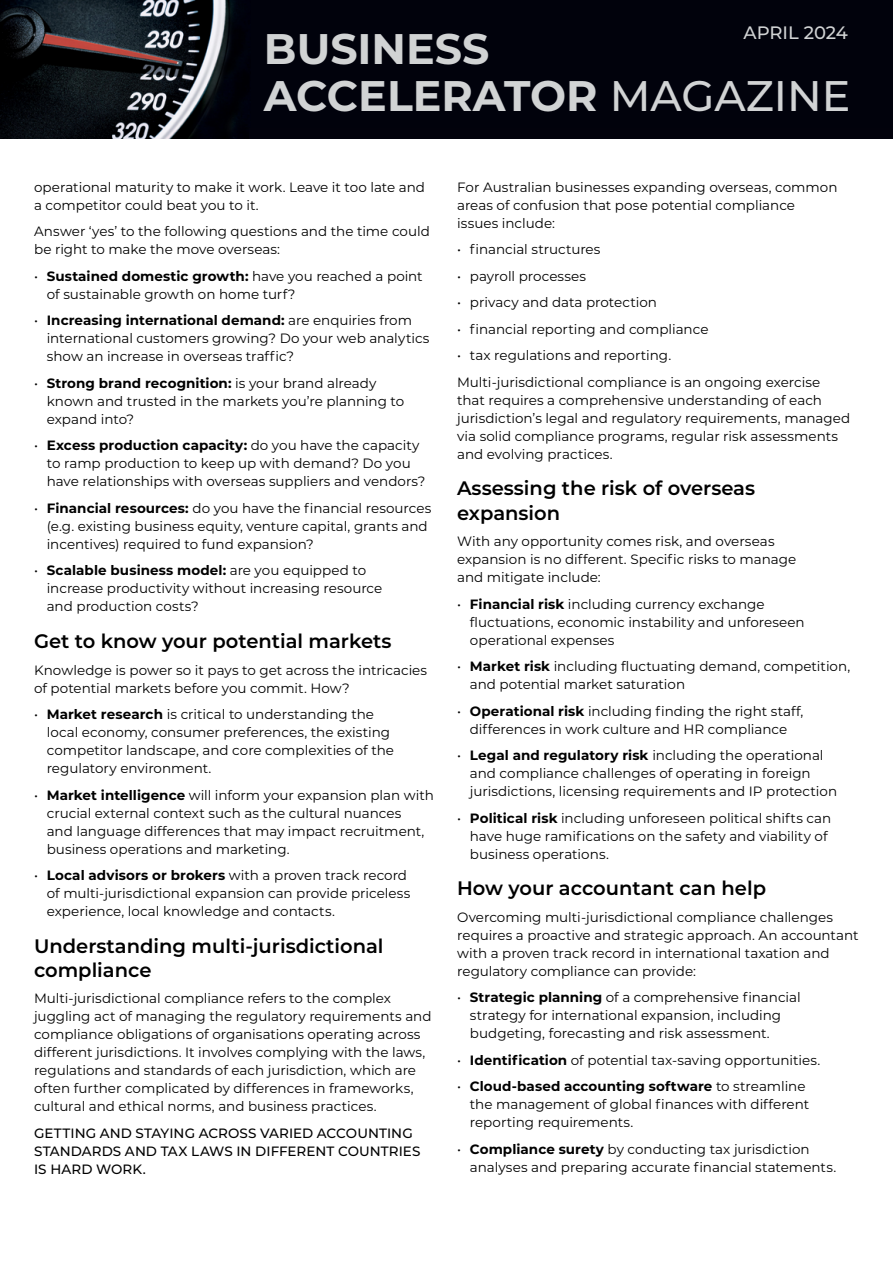
<style>
.page{position:relative;width:893px;height:1263px;background:#fff}
.page>*{position:absolute;margin:0;border:0;box-sizing:border-box;transform-origin:0 0}
.t1{font:700 42.75px/47.2px "Montserrat";color:#d1d3d4}
.t2{font:600 19.5px/24px "Montserrat";color:#000}
.t3{font:500 18px "Montserrat";letter-spacing:-.005em;color:#d1d3d4}
.t4{font:13.5px/18px "Montserrat";color:#000}
.t5{font:500 13.5px/18px "Montserrat";letter-spacing:.005em;color:#000}
.s1{font-weight:500}
.s2{font-weight:700}
</style>
<div class="page">
<div style="left:0;top:0;width:893px;height:137px;background:#01020c"></div>
<img style="left:0;top:0;width:250px;height:138px">
<div style="left:250px;top:128px;width:643px;height:10px;background:#02020c"></div>
<h3 class="t3" style="left:743px;top:20px;width:106px">APRIL 2024</h3>
<h1 class="t1" style="left:264px;top:23px;width:588px">BUSINESS<br>ACCELERATOR <span class="s1">MAGAZINE</span></h1>
<p class="t4" style="left:34px;top:177px;width:393px">operational maturity to make it work. Leave it too late and a competitor could beat you to it.</p>
<p class="t4" style="left:34px;top:222px;width:397px">Answer ‘yes’ to the following questions and the time could be right to make the move overseas:</p>
<p class="t4" style="left:47px;top:266px;width:377px;text-indent:-13px">• <span class="s2">Sustained domestic growth:</span> have you reached a point of sustainable growth on home turf?</p>
<p class="t4" style="left:47px;top:311px;width:384px;text-indent:-13px">• <span class="s2">Increasing international demand:</span> are enquiries from international customers growing? Do your web analytics show an increase in overseas traffic?</p>
<p class="t4" style="left:47px;top:373px;width:359px;text-indent:-13px">• <span class="s2">Strong brand recognition:</span> is your brand already known and trusted in the markets you’re planning to expand into?</p>
<p class="t4" style="left:47px;top:436px;width:380px;text-indent:-13px">• <span class="s2">Excess production capacity:</span> do you have the capacity to ramp production to keep up with demand? Do you have relationships with overseas suppliers and vendors?</p>
<p class="t4" style="left:47px;top:498px;width:386px;text-indent:-13px">• <span class="s2">Financial resources:</span> do you have the financial resources (e.g. existing business equity, venture capital, grants and incentives) required to fund expansion?</p>
<p class="t4" style="left:47px;top:561px;width:337px;text-indent:-13px">• <span class="s2">Scalable business model:</span> are you equipped to increase productivity without increasing resource and production costs?</p>
<h2 class="t2" style="left:34px;top:628px;width:359px">Get to know your potential markets</h2>
<p class="t4" style="left:34px;top:660px;width:395px">Knowledge is power so it pays to get across the intricacies of potential markets before you commit. How?</p>
<p class="t4" style="left:47px;top:705px;width:349px;text-indent:-13px">• <span class="s2">Market research</span> is critical to understanding the local economy, consumer preferences, the existing competitor landscape, and core complexities of the regulatory environment.</p>
<p class="t4" style="left:47px;top:785px;width:389px;text-indent:-13px">• <span class="s2">Market intelligence</span> will inform your expansion plan with crucial external context such as the cultural nuances<br>and language differences that may impact recruitment, business operations and marketing.</p>
<p class="t4" style="left:47px;top:866px;width:365px;text-indent:-13px">• <span class="s2">Local advisors or brokers</span> with a proven track record of multi-jurisdictional expansion can provide priceless experience, local knowledge and contacts.</p>
<h2 class="t2" style="left:34px;top:933px;width:351px">Understanding multi-jurisdictional compliance</h2>
<p class="t4" style="left:34px;top:989px;width:399px">Multi-jurisdictional compliance refers to the complex juggling act of managing the regulatory requirements and compliance obligations of organisations operating across different jurisdictions. It involves complying with the laws, regulations and standards of each jurisdiction, which are often further complicated by differences in frameworks, cultural and ethical norms, and business practices.</p>
<p class="t5" style="left:34px;top:1123px;width:388px">GETTING AND STAYING ACROSS VARIED ACCOUNTING<br>STANDARDS AND TAX LAWS IN DIFFERENT COUNTRIES<br>IS HARD WORK.</p>
<p class="t4" style="left:457px;top:177px;width:382px">For Australian businesses expanding overseas, common areas of confusion that pose potential compliance issues include:</p>
<p class="t4" style="left:457px;top:240px;width:145px">• financial structures</p>
<p class="t4" style="left:457px;top:266px;width:131px">• payroll processes</p>
<p class="t4" style="left:457px;top:293px;width:201px">• privacy and data protection</p>
<p class="t4" style="left:457px;top:319px;width:253px">• financial reporting and compliance</p>
<p class="t4" style="left:457px;top:342px;width:365px;line-height:26.5px">• tax regulations and reporting.<br>Multi-jurisdictional compliance is an ongoing exercise</p>
<p class="t4" style="left:457px;top:390px;width:395px">that requires a comprehensive understanding of each jurisdiction’s legal and regulatory requirements, managed via solid compliance programs, regular risk assessments and evolving practices.</p>
<h2 class="t2" style="left:457px;top:476px;width:300px">Assessing the risk of overseas expansion</h2>
<p class="t4" style="left:457px;top:532px;width:341px">With any opportunity comes risk, and overseas expansion is no different. Specific risks to manage and mitigate include:</p>
<p class="t4" style="left:470px;top:594px;width:336px;text-indent:-13px">• <span class="s2">Financial risk</span> including currency exchange fluctuations, economic instability and unforeseen operational expenses</p>
<p class="t4" style="left:470px;top:657px;width:382px;text-indent:-13px">• <span class="s2">Market risk</span> including fluctuating demand, competition, and potential market saturation</p>
<p class="t4" style="left:457px;top:701px;width:348px;text-align:center">• <span class="s2">Operational risk</span> including finding the right staff, differences in work culture and HR compliance</p>
<p class="t4" style="left:470px;top:746px;width:369px;text-indent:-13px">• <span class="s2">Legal and regulatory risk</span> including the operational and compliance challenges of operating in foreign jurisdictions, licensing requirements and IP protection</p>
<p class="t4" style="left:470px;top:808px;width:363px;text-indent:-13px">• <span class="s2">Political risk</span> including unforeseen political shifts can have huge ramifications on the safety and viability of business operations.</p>
<h2 class="t2" style="left:457px;top:875px;width:310px">How your accountant can help</h2>
<p class="t4" style="left:457px;top:907px;width:403px">Overcoming multi-jurisdictional compliance challenges requires a proactive and strategic approach. An accountant with a proven track record in international taxation and regulatory compliance can provide:</p>
<p class="t4" style="left:470px;top:988px;width:332px;text-indent:-13px">• <span class="s2">Strategic planning</span> of a comprehensive financial strategy for international expansion, including budgeting, forecasting and risk assessment.</p>
<p class="t4" style="left:457px;top:1050px;width:365px">• <span class="s2">Identification</span> of potential tax-saving opportunities.</p>
<p class="t4" style="left:470px;top:1077px;width:341px;text-indent:-13px">• <span class="s2">Cloud-based accounting software</span> to streamline the management of global finances with different reporting requirements.</p>
<p class="t4" style="left:470px;top:1139px;width:368px;text-indent:-13px">• <span class="s2">Compliance surety</span> by conducting tax jurisdiction analyses and preparing accurate financial statements.</p>
</div>
